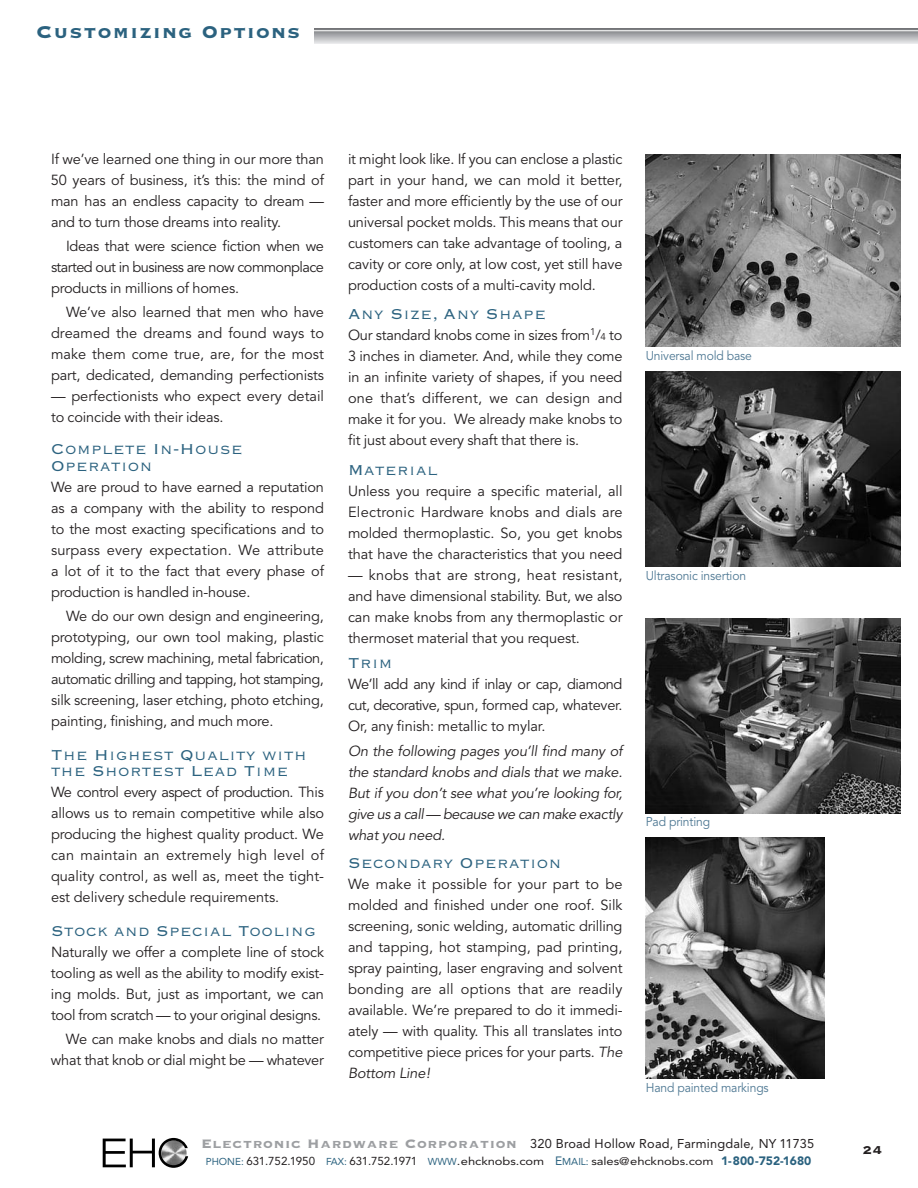
<style>
.page{position:relative;width:918px;height:1188px;background:#fff}
.page>*{position:absolute;margin:0;border:0;box-sizing:border-box;transform-origin:0 0}
.t1{font:22.5px "Copperplate Thirty Three BC";letter-spacing:.06em;color:#2b627f}
.t2{font:18.9px "Copperplate Thirty Two BC";letter-spacing:.03em;color:#2b627f}
.t3{font:18.75px/16.5px "Copperplate Thirty Two BC";letter-spacing:.03em;color:#2b627f}
.t4{font:15px "Copperplate Thirty Three BC";color:#231f20}
.t5{font:14.55px/21px "Avenir";letter-spacing:-.01em;color:#231f20;text-align:justify}
.t6{font:italic 14.55px/21px "Avenir";letter-spacing:-.025em;color:#231f20;text-align:justify}
.t7{font:12.75px "Avenir";letter-spacing:.015em;color:#231f20}
.t8{font:12.75px "Avenir";letter-spacing:-.01em;color:#4e7893;scale:.95 1}
.t9{font:11.1px "Avenir";letter-spacing:-.005em;color:#231f20;scale:1.18 1}
.s1{font-size:9.75px}
.s2{font-style:italic}
.s3{font-family:"Copperplate Thirty Three BC";font-size:16.05px;color:#9d9fa2}
.s4{font-size:10.05px;color:#2b627f}
.s5{font-size:11.55px}
.s6{font-size:12px;color:#2b627f}
.s7{font-weight:900;font-size:12.15px;color:#2b627f}
</style>
<div class="page">
<svg style="left:103px;top:1138px;width:85px;height:30px"></svg>
<svg style="left:314px;top:28px;width:604px;height:16px;background:#b2b4b6"></svg>
<hr style="left:307px;top:30px;width:611px;height:1px;background:#fff">
<img style="left:646px;top:837px;width:178px;height:241px">
<img style="left:646px;top:618px;width:255px;height:195px">
<img style="left:646px;top:372px;width:255px;height:195px">
<img style="left:646px;top:155px;width:255px;height:192px">
<h1 class="t1" style="left:36px;top:17px;width:266px">Customizing Options</h1>
<p class="t5" style="left:51px;top:150px;width:275px">If we’ve learned one thing in our more than 50 years of business, it’s this: the mind of man has an endless capacity to dream — and to turn those dreams into reality.</p>
<p class="t5" style="left:51px;top:237px;width:275px;text-indent:15px">Ideas that were science fiction when we started out in business are now commonplace products in millions of homes.</p>
<p class="t5" style="left:51px;top:303px;width:275px;text-indent:15px">We’ve also learned that men who have dreamed the dreams and found ways to make them come true, are, for the most part, dedicated, demanding perfectionists</p>
<p class="t5" style="left:51px;top:387px;width:275px">— perfectionists who expect every detail to coincide with their ideas.</p>
<p class="t3" style="left:51px;top:440px;width:193px">Complete In-House<br>Operation</p>
<p class="t5" style="left:51px;top:478px;width:275px">We are proud to have earned a reputation as a company with the ability to respond to the most exacting specifications and to surpass every expectation. We attribute a lot of it to the fact that every phase of production is handled in-house.</p>
<p class="t5" style="left:51px;top:607px;width:275px;text-indent:15px">We do our own design and engineering, prototyping, our own tool making, plastic molding, screw machining, metal fabrication, automatic drilling and tapping, hot stamping, silk screening, laser etching, photo etching, painting, finishing, and much more.</p>
<p class="t3" style="left:51px;top:745px;width:257px">The Highest Quality with the Shortest Lead Time</p>
<p class="t5" style="left:51px;top:783px;width:275px">We control every aspect of production. This allows us to remain competitive while also producing the highest quality product. We can maintain an extremely high level of quality control, as well as, meet the tight&shy;est delivery schedule requirements.</p>
<p class="t3" style="left:51px;top:921px;width:266px">Stock and Special Tooling</p>
<p class="t5" style="left:51px;top:943px;width:275px">Naturally we offer a complete line of stock tooling as well as the ability to modify exist&shy;ing molds. But, just as important, we can tool from scratch — to your original designs.</p>
<p class="t5" style="left:51px;top:1030px;width:275px;text-align:right">We can make knobs and dials no matter what that knob or dial might be — whatever</p>
<p class="t5" style="left:348px;top:150px;width:276px">it might look like. If you can enclose a plastic part in your hand, we can mold it better, faster and more efficiently by the use of our universal pocket molds. This means that our customers can take advantage of tooling, a cavity or core only, at low cost, yet still have production costs of a multi-cavity mold.</p>
<p class="t2" style="left:348px;top:301px;width:199px">Any Size, Any Shape</p>
<p class="t5" style="left:348px;top:325px;width:276px">Our standard knobs come in sizes from<sup>1</sup>/<span class="s1">4</span> to 3 inches in diameter. And, while they come in an infinite variety of shapes, if you need one that’s different, we can design and make it for you. We already make knobs to fit just about every shaft that there is.</p>
<p class="t3" style="left:348px;top:460px;width:91px">Material</p>
<p class="t5" style="left:348px;top:481px;width:276px">Unless you require a specific material, all Electronic Hardware knobs and dials are molded thermoplastic. So, you get knobs that have the characteristics that you need</p>
<p class="t5" style="left:348px;top:565px;width:276px">— knobs that are strong, heat resistant, and have dimensional stability. But, we also can make knobs from any thermoplastic or thermoset material that you request.</p>
<p class="t3" style="left:348px;top:653px;width:46px">Trim</p>
<p class="t5" style="left:348px;top:675px;width:276px">We’ll add any kind if inlay or cap, diamond cut, decorative, spun, formed cap, whatever.<br>Or, any finish: metallic to mylar.</p>
<p class="t6" style="left:348px;top:742px;width:276px">On the following pages you’ll find many of the standard knobs and dials that we make.<br>But if you don’t see what you’re looking for, give us a call— because we can make exactly what you need.</p>
<p class="t3" style="left:348px;top:854px;width:215px">Secondary Operation</p>
<p class="t5" style="left:348px;top:875px;width:276px">We make it possible for your part to be molded and finished under one roof. Silk screening, sonic welding, automatic drilling and tapping, hot stamping, pad printing, spray painting, laser engraving and solvent bonding are all options that are readily available. We’re prepared to do it immedi&shy;ately — with quality. This all translates into competitive piece prices for your parts. <span class="s2">The Bottom Line!</span></p>
<p class="t8" style="left:646px;top:350px;width:113px">Universal mold base</p>
<p class="t8" style="left:646px;top:570px;width:107px">Ultrasonic insertion</p>
<p class="t8" style="left:646px;top:816px;width:69px">Pad printing</p>
<p class="t8" style="left:646px;top:1083px;width:131px">Hand painted markings</p>
<p class="t7" style="left:201px;top:1139px;width:615px"><span class="s3">Electronic Hardware Corporation</span> 320 Broad Hollow Road, Farmingdale, NY 11735</p>
<p class="t9" style="left:206px;top:1157px;width:515px"><span class="s4">PHONE:</span> <span class="s5">631.752.1950</span> <span class="s4">FAX:</span> <span class="s5">631.752.1971</span> <span class="s4">WWW</span>.ehcknobs.com <span class="s6">E</span><span class="s4">MAIL:</span> sales@ehcknobs.com <span class="s7">1-800-752-1680</span></p>
<p class="t4" style="left:863px;top:1140px;width:21px">24</p>
</div>
